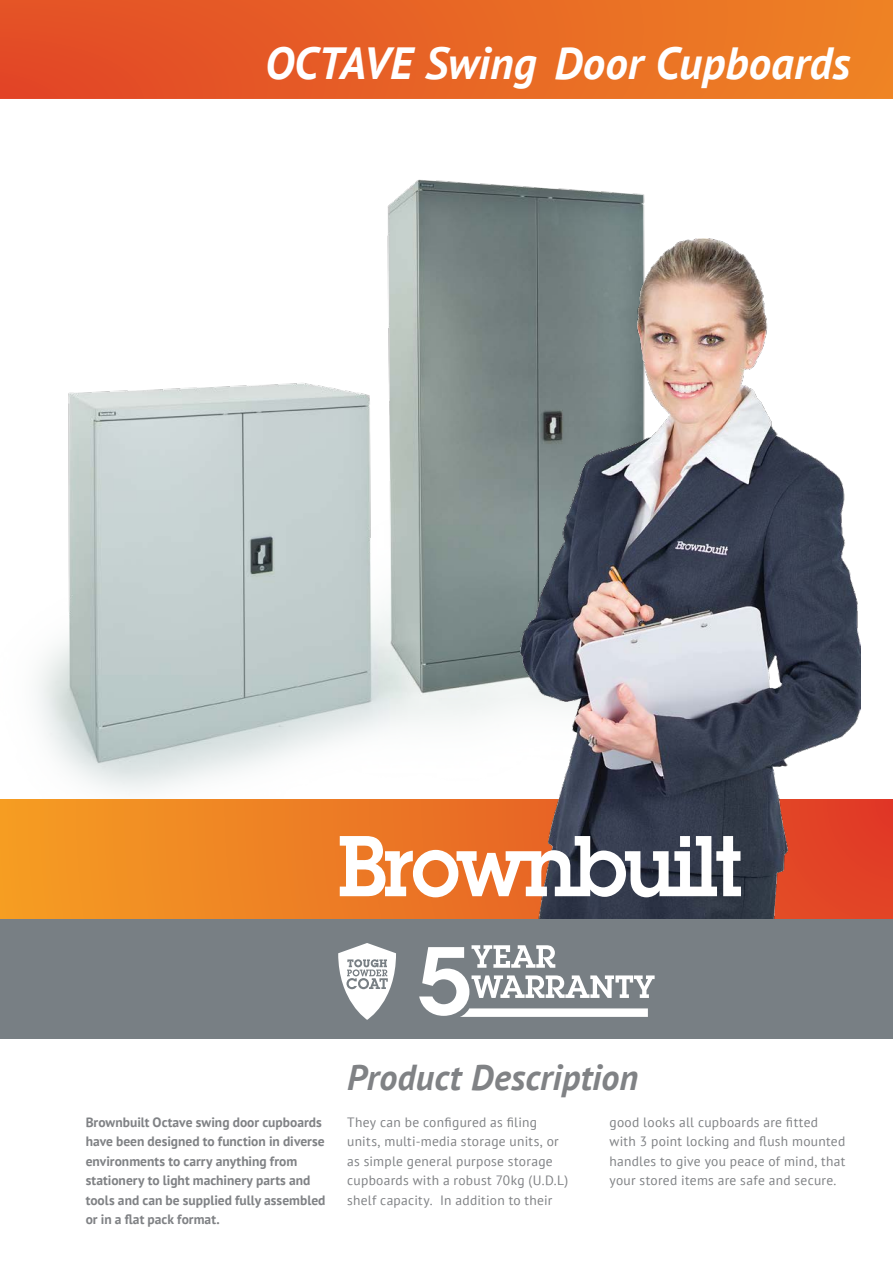
<style>
.page{position:relative;width:893px;height:1263px;background:#fff}
.page>*{position:absolute;margin:0;border:0;box-sizing:border-box;transform-origin:0 0}
.t1{font:italic 700 45px "PT Sans";letter-spacing:.005em;color:#fff}
.t2{font:italic 700 36px "PT Sans";letter-spacing:.005em;color:#808285}
.t3{font:13.5px/19.5px "PT Sans";letter-spacing:.02em;color:#808285}
.t4{font:700 13.5px/19.5px "PT Sans";color:#808285}
</style>
<div class="page">
<img style="left:38px;top:179px;width:607px;height:613px">
<div style="left:0;top:919px;width:893px;height:119px;background:#787f84"></div>
<svg style="left:338px;top:943px;width:58px;height:77px"></svg>
<svg style="left:419px;top:945px;width:236px;height:72px"></svg>
<svg style="left:0;top:0;width:893px;height:99px;background:#e76525"></svg>
<svg style="left:0;top:799px;width:893px;height:119px;background:#ee8124"></svg>
<img style="left:521px;top:238px;width:340px;height:680px">
<svg style="left:340px;top:836px;width:401px;height:61px"></svg>
<h1 class="t1" style="left:265px;top:33px;width:587px">OCTAVE Swing Door Cupboards</h1>
<h2 class="t2" style="left:347px;top:1054px;width:292px">Product Description</h2>
<p class="t4" style="left:86px;top:1112px;width:241px">Brownbuilt Octave swing door cupboards have been designed to function in diverse environments to carry anything from stationery to light machinery parts and tools and can be supplied fully assembled or in a flat pack format.</p>
<p class="t3" style="left:347px;top:1112px;width:223px">They can be configured as filing units, multi-media storage units, or as simple general purpose storage cupboards with a robust 70kg (U.D.L) shelf capacity. In addition to their</p>
<p class="t3" style="left:609px;top:1112px;width:237px">good looks all cupboards are fitted with 3 point locking and flush mounted handles to give you peace of mind, that your stored items are safe and secure.</p>
</div>
